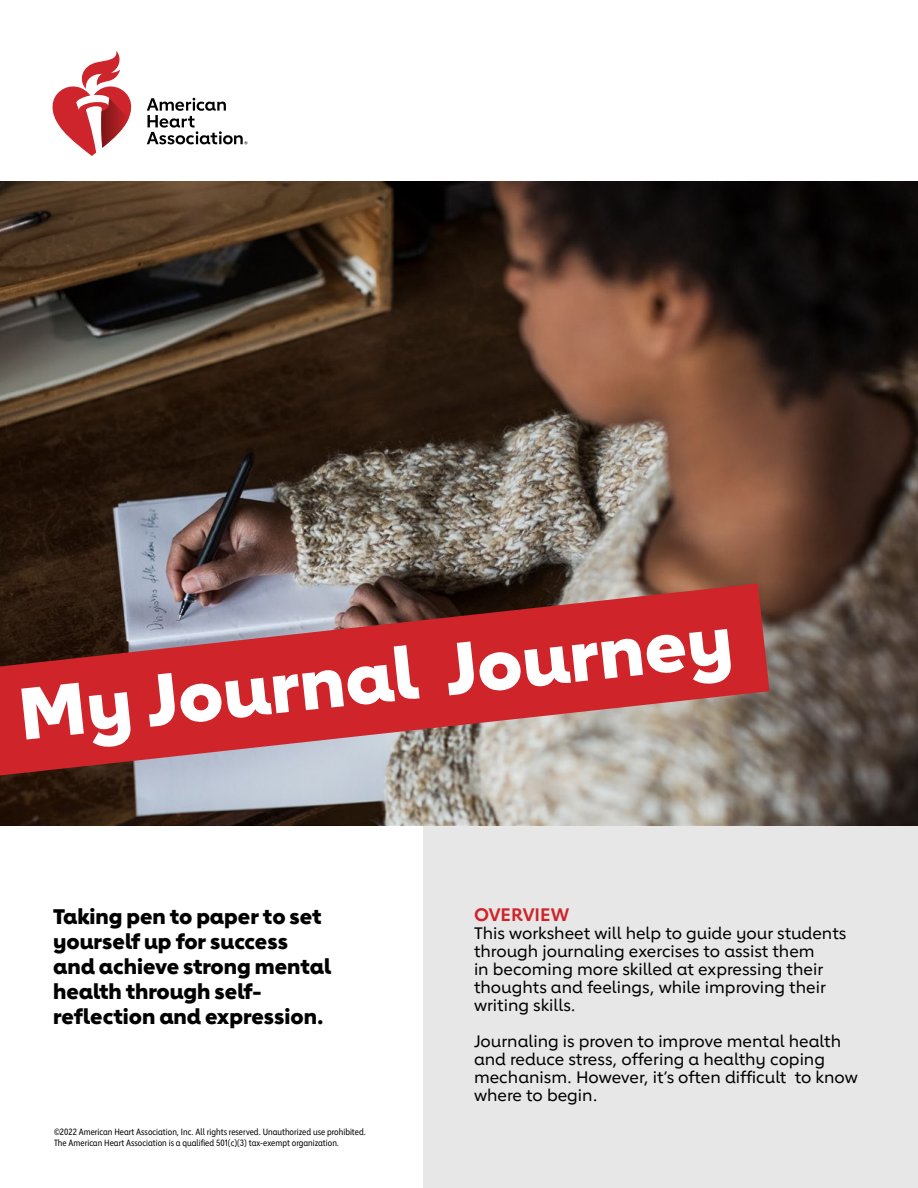
<style>
.page{position:relative;width:918px;height:1188px;background:#fff}
.page>*{position:absolute;margin:0;border:0;box-sizing:border-box;transform-origin:0 0}
.t1{font:800 72px "Lub Dub";color:#fff}
.t2{font:800 21px/25.2px "Lub Dub";color:#000}
.t3{font:700 18px "Lub Dub";color:#cf242a}
.t4{font:500 16.5px/18px "Lub Dub";color:#000}
.t5{font:9px/10.8px "Lub Dub Condensed";color:#000}
</style>
<div class="page">
<div style="left:423px;top:816px;width:495px;height:372px;background:#e7e7e8"></div>
<img style="left:0;top:181px;width:918px;height:644px">
<svg style="left:0;top:584px;width:770px;height:191px;background:#b14d50"></svg>
<svg style="left:147px;top:98px;width:100px;height:46px"></svg>
<svg style="left:52px;top:51px;width:80px;height:105px"></svg>
<h1 class="t1" style="left:14px;top:671px;width:718px;rotate:-6deg">My Journal Journey</h1>
<p class="t2" style="left:53px;top:903px;width:280px">Taking pen to paper to set yourself up for success and achieve strong mental health through self&shy;reflection and expression.</p>
<p class="t3" style="left:474px;top:904px;width:97px">OVERVIEW</p>
<p class="t4" style="left:474px;top:924px;width:374px">This worksheet will help to guide your students through journaling exercises to assist them<br>in becoming more skilled at expressing their thoughts and feelings, while improving their writing skills.</p>
<p class="t4" style="left:474px;top:1032px;width:385px">Journaling is proven to improve mental health and reduce stress, offering a healthy coping mechanism. However, it’s often difficult to know where to begin.</p>
<p class="t5" style="left:54px;top:1126px;width:314px">©2022 American Heart Association, Inc. All rights reserved. Unauthorized use prohibited.<br>The American Heart Association is a qualified 501(c)(3) tax-exempt organization.</p>
</div>
